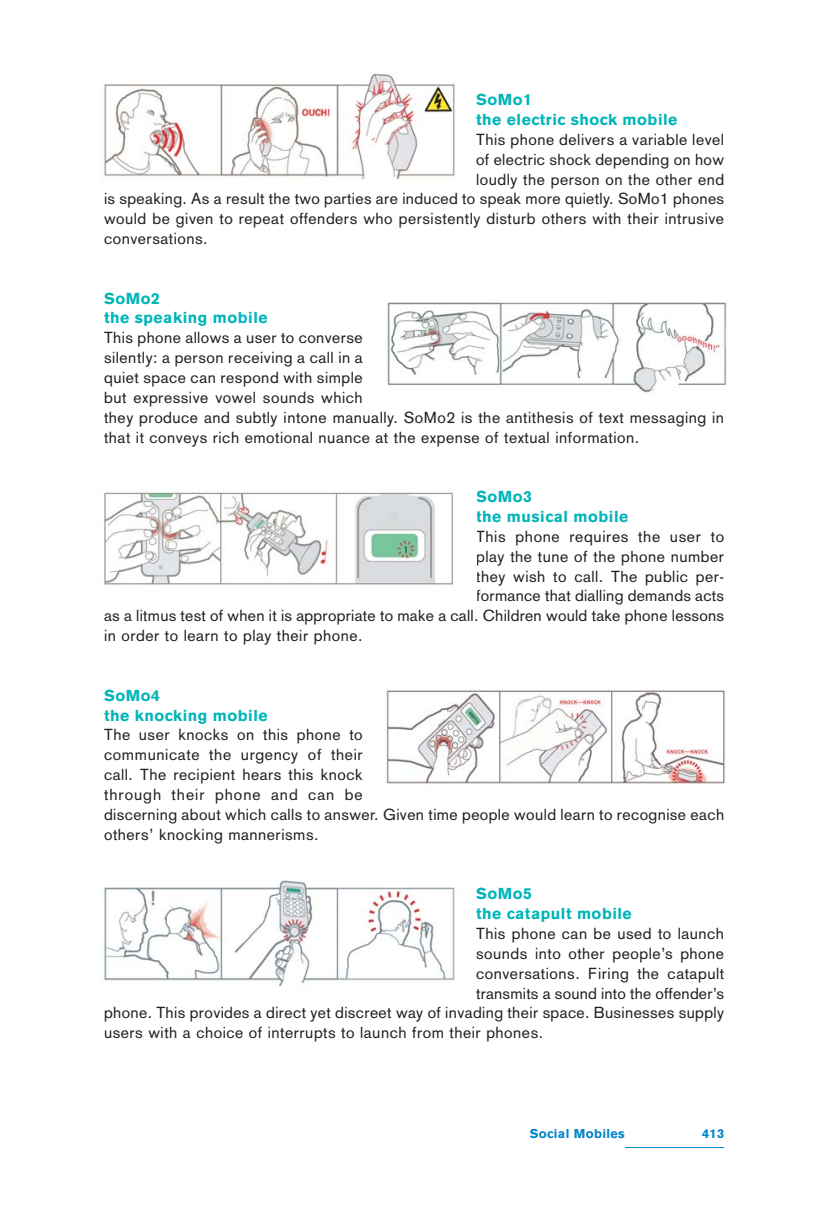
<style>
.page{position:relative;width:822px;height:1208px;background:#fff}
.page>*{position:absolute;margin:0;border:0;box-sizing:border-box;transform-origin:0 0}
.t1{font:15.75px/19.8px "Basic Commercial";letter-spacing:.035em;color:#231f20}
.t2{font:700 15.75px/19.8px "Akzidenz Grotesk BE";letter-spacing:.035em;color:#00b5b9}
.t3{font:15.75px "Basic Commercial";letter-spacing:.015em;color:#231f20}
.t4{font:700 12.6px "Akzidenz Grotesk BE";letter-spacing:.03em;color:#0083ca}
</style>
<div class="page">
<hr style="left:625px;top:1146px;width:99px;height:1px;background:#0083ca">
<img style="left:104px;top:73px;width:351px;height:107px">
<img style="left:104px;top:492px;width:349px;height:93px">
<img style="left:101px;top:880px;width:354px;height:109px">
<img style="left:387px;top:302px;width:340px;height:91px">
<img style="left:386px;top:690px;width:339px;height:94px">
<p class="t2" style="left:476px;top:91px;width:203px">SoMo1<br>the electric shock mobile</p>
<p class="t1" style="left:476px;top:131px;width:250px">This phone delivers a variable level</p>
<p class="t1" style="left:476px;top:151px;width:250px">of electric shock depending on how</p>
<p class="t1" style="left:476px;top:171px;width:250px">loudly the person on the other end</p>
<p class="t1" style="left:104px;top:190px;width:622px">is speaking. As a result the two parties are induced to speak more quietly. SoMo1 phones</p>
<p class="t1" style="left:104px;top:210px;width:622px">would be given to repeat offenders who persistently disturb others with their intrusive</p>
<p class="t1" style="left:104px;top:230px;width:105px">conversations.</p>
<p class="t2" style="left:104px;top:290px;width:165px">SoMo2<br>the speaking mobile</p>
<p class="t1" style="left:104px;top:329px;width:622px">This phone allows a user to converse<br>silently: a person receiving a call in a<br>quiet space can respond with simple<br>but expressive vowel sounds which<br>they produce and subtly intone manually. SoMo2 is the antithesis of text messaging in that it conveys rich emotional nuance at the expense of textual information.</p>
<p class="t2" style="left:476px;top:488px;width:154px">SoMo3<br>the musical mobile</p>
<p class="t1" style="left:476px;top:528px;width:250px">This phone requires the user to</p>
<p class="t1" style="left:476px;top:548px;width:250px">play the tune of the phone number</p>
<p class="t1" style="left:476px;top:567px;width:250px">they wish to call. The public per-</p>
<p class="t1" style="left:476px;top:587px;width:250px">formance that dialling demands acts</p>
<p class="t3" style="left:104px;top:610px;width:622px">as a litmus test of when it is appropriate to make a call. Children would take phone lessons</p>
<p class="t1" style="left:104px;top:627px;width:260px">in order to learn to play their phone.</p>
<p class="t2" style="left:104px;top:686px;width:165px">SoMo4<br>the knocking mobile</p>
<p class="t1" style="left:104px;top:726px;width:622px">The user knocks on this phone to<br>communicate the urgency of their<br>call. The recipient hears this knock<br>through their phone and can be<br>discerning about which calls to answer. Given time people would learn to recognise each others’ knocking mannerisms.</p>
<p class="t2" style="left:476px;top:885px;width:157px">SoMo5<br>the catapult mobile</p>
<p class="t1" style="left:476px;top:925px;width:250px">This phone can be used to launch</p>
<p class="t1" style="left:476px;top:944px;width:250px">sounds into other people’s phone</p>
<p class="t1" style="left:476px;top:964px;width:250px">conversations. Firing the catapult</p>
<p class="t3" style="left:476px;top:987px;width:250px">transmits a sound into the offender’s</p>
<p class="t1" style="left:104px;top:1004px;width:622px">phone. This provides a direct yet discreet way of invading their space. Businesses supply</p>
<p class="t1" style="left:104px;top:1024px;width:441px">users with a choice of interrupts to launch from their phones.</p>
<p class="t4" style="left:530px;top:1128px;width:97px">Social Mobiles</p>
<p class="t4" style="left:702px;top:1128px;width:24px">413</p>
</div>
